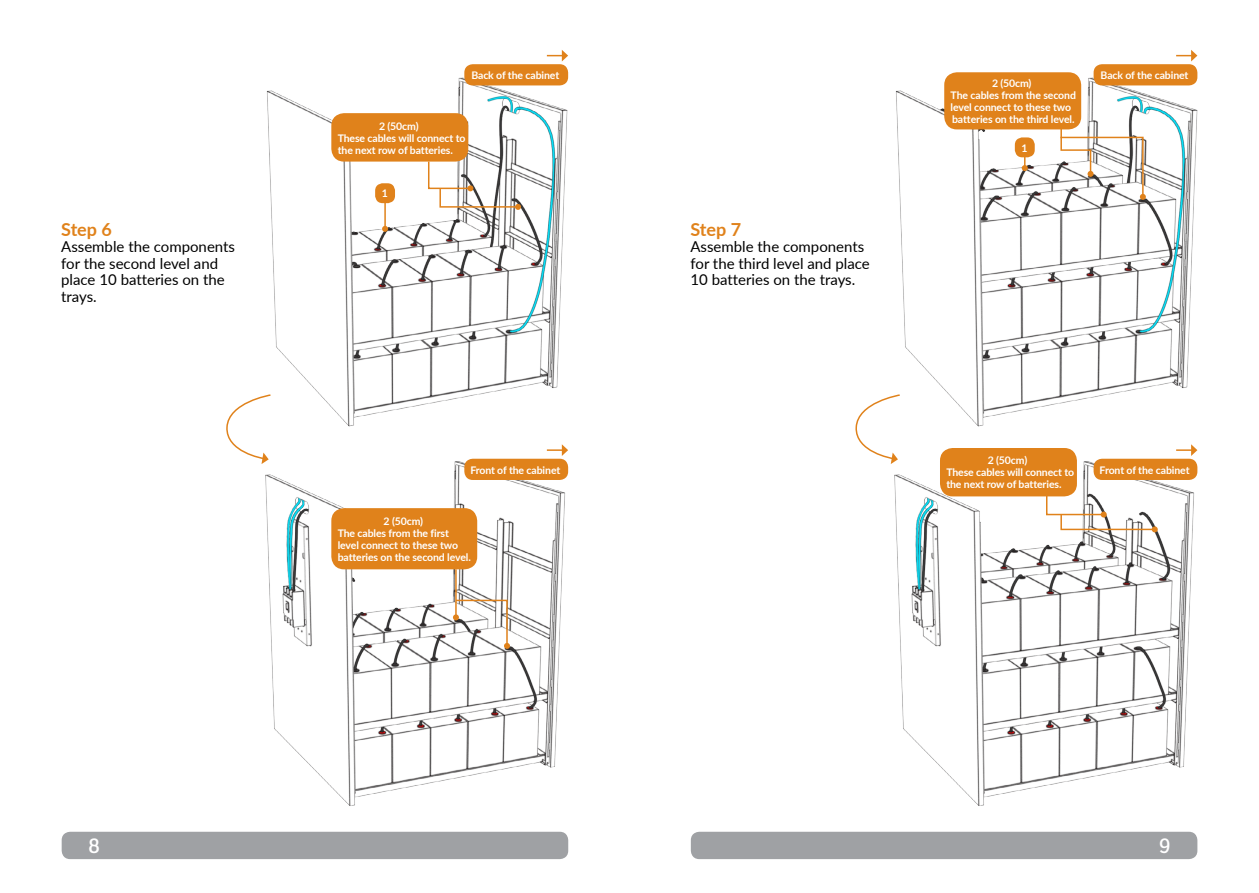
<style>
.page{position:relative;width:1259px;height:893px;background:#fff}
.page>*{position:absolute;margin:0;border:0;box-sizing:border-box;transform-origin:0 0}
.t1{font:21px "Ronnia";color:#fff}
.t2{font:700 18px "Lato";letter-spacing:-.005em;color:#e0821b}
.t3{font:15px/16.5px "Lato";color:#000}
.t4{font:700 10.5px/12px "Lato";letter-spacing:-.01em;color:#fff}
</style>
<div class="page">
<div style="left:62px;top:832px;width:506px;height:27px;background:#9fa1a4;border-radius:9px"></div>
<div style="left:691px;top:832px;width:506px;height:27px;background:#9fa1a4;border-radius:9px"></div>
<img style="left:266px;top:77px;width:302px;height:350px">
<img style="left:265px;top:458px;width:303px;height:348px">
<svg style="left:547px;top:50px;width:21px;height:11px"></svg>
<div style="left:464px;top:64px;width:104px;height:21px;background:#e0821b;border-radius:9px"></div>
<svg style="left:547px;top:444px;width:21px;height:12px"></svg>
<div style="left:464px;top:459px;width:104px;height:21px;background:#e0821b;border-radius:9px"></div>
<svg style="left:226px;top:394px;width:45px;height:70px"></svg>
<hr style="left:384px;top:191px;width:2px;height:38px;background:#e0821b">
<svg style="left:382px;top:226px;width:6px;height:6px"></svg>
<div style="left:375px;top:183px;width:20px;height:20px;background:#e0821b;border-radius:8px"></div>
<div style="left:331px;top:113px;width:137px;height:49px;background:#e0821b;border-radius:13px"></div>
<div style="left:331px;top:508px;width:146px;height:61px;background:#e0821b;border-radius:13px"></div>
<svg style="left:427px;top:160px;width:94px;height:50px"></svg>
<hr style="left:455px;top:569px;width:2px;height:48px;background:#e0821b">
<svg style="left:453px;top:599px;width:57px;height:50px"></svg>
<img style="left:896px;top:75px;width:301px;height:352px">
<img style="left:894px;top:453px;width:303px;height:353px">
<svg style="left:1176px;top:50px;width:21px;height:11px"></svg>
<div style="left:1093px;top:64px;width:104px;height:21px;background:#e0821b;border-radius:9px"></div>
<svg style="left:1176px;top:444px;width:21px;height:12px"></svg>
<div style="left:1093px;top:459px;width:104px;height:21px;background:#e0821b;border-radius:9px"></div>
<svg style="left:855px;top:394px;width:45px;height:70px"></svg>
<div style="left:940px;top:448px;width:137px;height:48px;background:#e0821b;border-radius:13px"></div>
<div style="left:944px;top:72px;width:137px;height:57px;background:#e0821b;border-radius:13px"></div>
<svg style="left:1021px;top:157px;width:6px;height:14px"></svg>
<div style="left:1015px;top:137px;width:19px;height:20px;background:#e0821b;border-radius:8px"></div>
<svg style="left:1059px;top:126px;width:87px;height:74px"></svg>
<svg style="left:1045px;top:493px;width:112px;height:39px"></svg>
<h2 class="t2" style="left:61px;top:216px;width:52px">Step 6</h2>
<h3 class="t3" style="left:61px;top:238px;width:175px">Assemble the components for the second level and place 10 batteries on the trays.</h3>
<p class="t4" style="left:471px;top:69px;width:89px">Back of the cabinet</p>
<p class="t4" style="left:338px;top:119px;width:129px;text-indent:41px">2 (50cm)<br>These cables will connect to the next row of batteries.</p>
<p class="t4" style="left:382px;top:187px;width:8px">1</p>
<p class="t4" style="left:470px;top:463px;width:92px">Front of the cabinet</p>
<p class="t4" style="left:338px;top:515px;width:135px;text-indent:46px">2 (50cm)<br>The cables from the first level connect to these two batteries on the second level.</p>
<h2 class="t2" style="left:690px;top:216px;width:52px">Step 7</h2>
<h3 class="t3" style="left:690px;top:238px;width:181px">Assemble the components for the third level and place<br>10 batteries on the trays.</h3>
<p class="t4" style="left:950px;top:77px;width:127px;text-align:center">2 (50cm)<br>The cables from the second level connect to these two batteries on the third level.</p>
<p class="t4" style="left:1021px;top:141px;width:8px">1</p>
<p class="t4" style="left:1100px;top:69px;width:89px">Back of the cabinet</p>
<p class="t4" style="left:946px;top:454px;width:129px;text-indent:41px">2 (50cm)<br>These cables will connect to the next row of batteries.</p>
<p class="t4" style="left:1099px;top:463px;width:92px">Front of the cabinet</p>
<h1 class="t1" style="left:88px;top:832px;width:13px">8</h1>
<h1 class="t1" style="left:1159px;top:832px;width:13px">9</h1>
</div>
